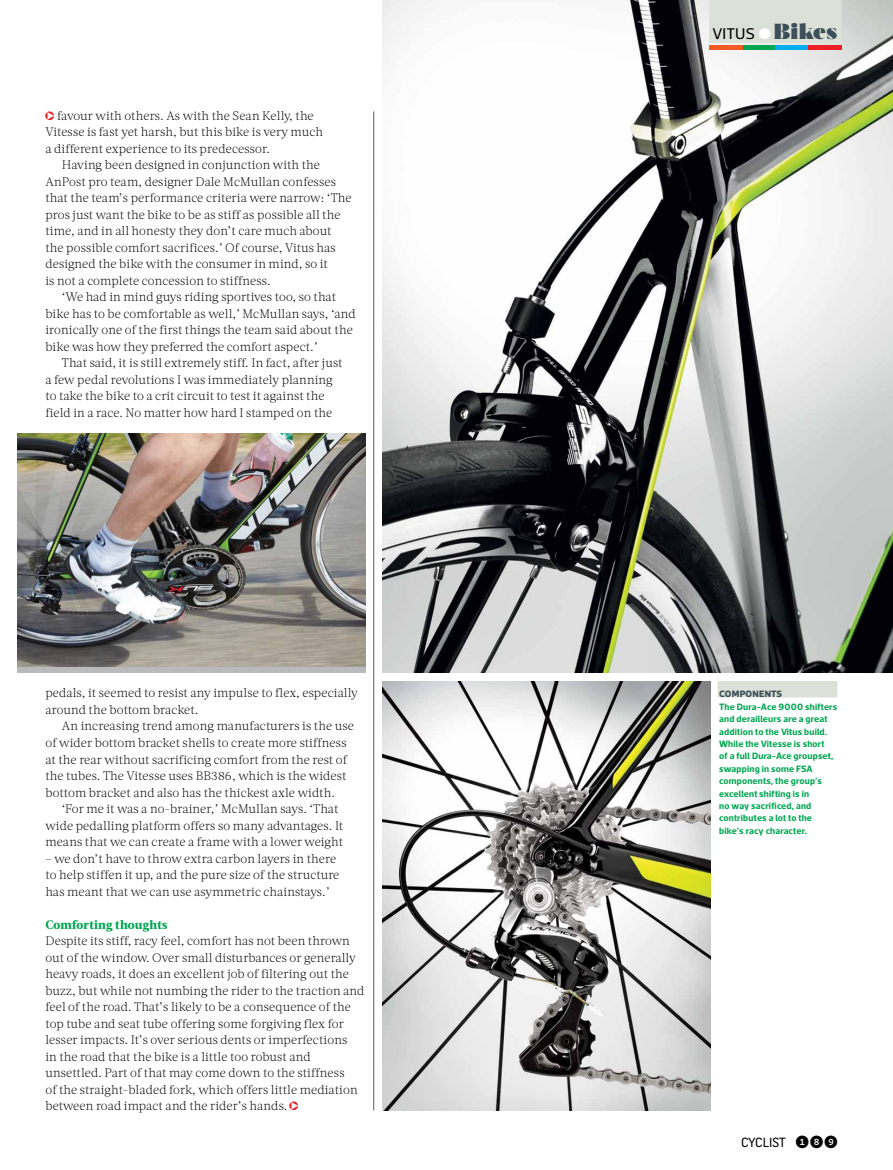
<style>
.page{position:relative;width:893px;height:1170px;background:#fff}
.page>*{position:absolute;margin:0;border:0;box-sizing:border-box;transform-origin:0 0}
.t1{font:15.75px "Acto";letter-spacing:.01em;color:#000}
.t2{font:12.75px "Frank";color:#000}
.t3{font:300 12.3px/16.5px "Acta";letter-spacing:.01em;color:#000}
.t4{font:700 9.3px/12.3px "Acto";letter-spacing:.02em;color:#00a651}
.s1{font-weight:800;color:#00a651}
.s2{font-family:"Acta Poster";font-size:21.75px;color:#3d505a}
.s3{font-weight:800;color:#3d505a}
</style>
<div class="page">
<img style="left:382px;top:0;width:511px;height:672px">
<div style="left:718px;top:681px;width:119px;height:16px;background:#dce1d7"></div>
<hr style="left:373px;top:111px;width:1px;height:999px;background:#58595b">
<div style="left:17px;top:433px;width:349px;height:239px;background:linear-gradient(to right,#b8babc,#b8babc)"></div>
<img style="left:17px;top:433px;width:349px;height:233px">
<div style="left:709px;top:0;width:133px;height:43px;background:#dce1d7"></div>
<hr style="left:742px;top:45px;width:33px;height:4px;background:#00a651">
<hr style="left:709px;top:45px;width:33px;height:4px;background:#f15a22">
<hr style="left:775px;top:45px;width:33px;height:4px;background:#00aeef">
<hr style="left:808px;top:45px;width:34px;height:4px;background:#ed1d24">
<img style="left:382px;top:681px;width:329px;height:429px">
<p class="t3" style="left:57px;top:107px;width:258px">favour with others. As with the Sean Kelly, the</p>
<p class="t3" style="left:45px;top:124px;width:279px">Vitesse is fast yet harsh, but this bike is very much</p>
<p class="t3" style="left:45px;top:140px;width:226px">a different experience to its predecessor.</p>
<p class="t3" style="left:62px;top:157px;width:260px">Having been designed in conjunction with the</p>
<p class="t3" style="left:45px;top:173px;width:292px">AnPost pro team, designer Dale McMullan confesses</p>
<p class="t3" style="left:45px;top:190px;width:308px">that the team’s performance criteria were narrow: ‘The</p>
<p class="t3" style="left:45px;top:206px;width:297px">pros just want the bike to be as stiff as possible all the</p>
<p class="t3" style="left:45px;top:223px;width:288px">time, and in all honesty they don’t care much about</p>
<p class="t3" style="left:45px;top:239px;width:292px">the possible comfort sacrifices.’ Of course, Vitus has</p>
<p class="t3" style="left:45px;top:256px;width:284px">designed the bike with the consumer in mind, so it</p>
<p class="t3" style="left:45px;top:272px;width:227px">is not a complete concession to stiffness.</p>
<p class="t3" style="left:62px;top:289px;width:276px">‘We had in mind guys riding sportives too, so that</p>
<p class="t3" style="left:45px;top:305px;width:312px">bike has to be comfortable as well,’ McMullan says, ‘and</p>
<p class="t3" style="left:45px;top:322px;width:309px">ironically one of the first things the team said about the</p>
<p class="t3" style="left:45px;top:338px;width:274px">bike was how they preferred the comfort aspect.’</p>
<p class="t3" style="left:62px;top:355px;width:282px">That said, it is still extremely stiff. In fact, after just</p>
<p class="t3" style="left:45px;top:371px;width:289px">a few pedal revolutions I was immediately planning</p>
<p class="t3" style="left:45px;top:388px;width:281px">to take the bike to a crit circuit to test it against the</p>
<p class="t3" style="left:45px;top:404px;width:288px">field in a race. No matter how hard I stamped on the</p>
<p class="t3" style="left:45px;top:685px;width:314px">pedals, it seemed to resist any impulse to flex, especially</p>
<p class="t3" style="left:45px;top:701px;width:154px">around the bottom bracket.</p>
<p class="t3" style="left:62px;top:718px;width:294px">An increasing trend among manufacturers is the use</p>
<p class="t3" style="left:45px;top:734px;width:303px">of wider bottom bracket shells to create more stiffness</p>
<p class="t3" style="left:45px;top:751px;width:303px">at the rear without sacrificing comfort from the rest of</p>
<p class="t3" style="left:45px;top:767px;width:302px">the tubes. The Vitesse uses BB386, which is the widest</p>
<p class="t3" style="left:45px;top:784px;width:291px">bottom bracket and also has the thickest axle width.</p>
<p class="t3" style="left:62px;top:800px;width:278px">‘For me it was a no-brainer,’ McMullan says. ‘That</p>
<p class="t3" style="left:45px;top:817px;width:299px">wide pedalling platform offers so many advantages. It</p>
<p class="t3" style="left:45px;top:833px;width:299px">means that we can create a frame with a lower weight</p>
<p class="t3" style="left:45px;top:850px;width:296px">– we don’t have to throw extra carbon layers in there to help stiffen it up, and the pure size of the structure has meant that we can use asymmetric chainstays.’</p>
<p class="t3" style="left:45px;top:916px;width:321px"><span class="s1">Comforting thoughts<br></span>Despite its stiff, racy feel, comfort has not been thrown out of the window. Over small disturbances or generally heavy roads, it does an excellent job of filtering out the buzz, but while not numbing the rider to the traction and feel of the road. That’s likely to be a consequence of the top tube and seat tube offering some forgiving flex for lesser impacts. It’s over serious dents or imperfections<br>in the road that the bike is a little too robust and unsettled. Part of that may come down to the stiffness<br>of the straight-bladed fork, which offers little mediation between road impact and the rider’s hands.</p>
<p class="t1" style="left:712px;top:25px;width:127px">VITUS <span class="s2">Bikes</span></p>
<p class="t4" style="left:719px;top:688px;width:120px"><span class="s3">COMPONENTS<br></span>The Dura-Ace 9000 shifters and derailleurs are a great addition to the Vitus build.<br>While the Vitesse is short<br>of a full Dura-Ace groupset, swapping in some FSA components, the group’s excellent shifting is in<br>no way sacrificed, and contributes a lot to the bike’s racy character.</p>
<p class="t2" style="left:741px;top:1134px;width:46px">CYCLIST</p>
</div>
